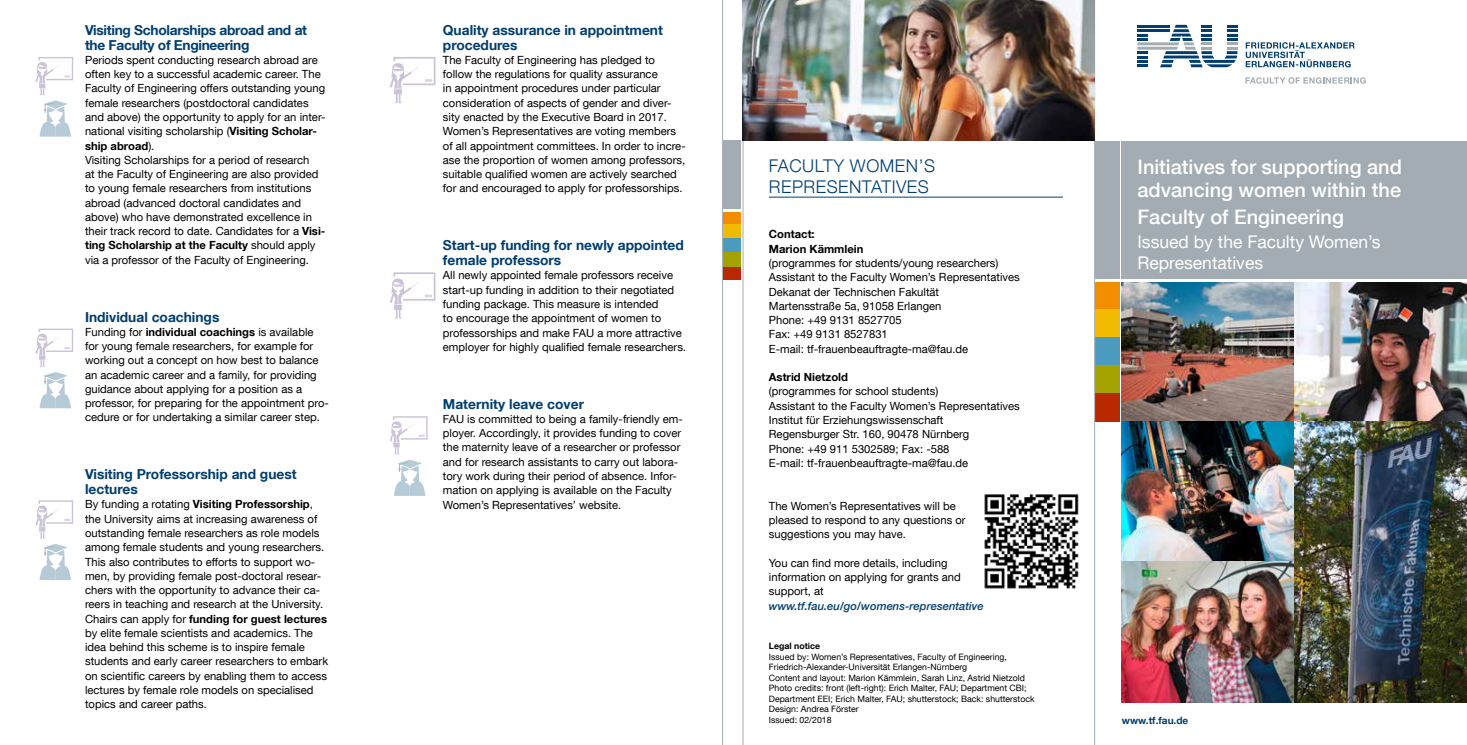
<style>
.page{position:relative;width:1467px;height:745px;background:#fff}
.page>*{position:absolute;margin:0;border:0;box-sizing:border-box;transform-origin:0 0}
.t1{font:500 20px/22.5px "Helvetica Neue LT Com";color:#fff}
.t2{font:17.5px/21px "Helvetica Neue LT Com";color:#fff}
.t3{font:300 17.5px/21px "Helvetica Neue LT Com";letter-spacing:.03em;color:#003e6f}
.t4{font:700 13.75px/15px "Helvetica Neue LT Com";color:#003e6f}
.t5{font:700 13.75px/15px "Helvetica Neue LT Com";letter-spacing:-.02em;color:#003e6f}
.t6{font:11.25px/14.2px "Helvetica Neue LT Com";color:#000}
.t7{font:italic 500 11.25px "Helvetica Neue LT Com";color:#003e6f}
.t8{font:700 11.25px/14.2px "Helvetica Neue LT Com";color:#000}
.t9{font:700 10px "Helvetica Neue LT Com";letter-spacing:.005em;color:#003e6f}
.t10{font:8.75px/10.5px "Helvetica Neue LT Com";color:#000}
.t11{font:700 8.75px "Helvetica Neue LT Com";color:#000}
.s1{font-weight:700}
</style>
<div class="page">
<img style="left:1122px;top:282px;width:345px;height:420px">
<div style="left:1122px;top:140px;width:345px;height:141px;background:#a3acb2"></div>
<div style="left:1095px;top:140px;width:25px;height:141px;background:#a3acb2"></div>
<div style="left:1095px;top:281px;width:25px;height:28px;background:#f28d00"></div>
<div style="left:1095px;top:309px;width:25px;height:28px;background:#f1ba00"></div>
<div style="left:1095px;top:337px;width:25px;height:28px;background:#4b9bc0"></div>
<div style="left:1095px;top:365px;width:25px;height:28px;background:#a3a200"></div>
<div style="left:1095px;top:393px;width:25px;height:28px;background:#b92901"></div>
<hr style="left:1095px;top:280px;width:372px;height:2px;background:#fff">
<div style="left:723px;top:140px;width:18px;height:70px;background:#a3acb2"></div>
<svg style="left:743px;top:140px;width:352px;height:604px"></svg>
<img style="left:743px;top:0;width:352px;height:140px">
<div style="left:723px;top:210px;width:18px;height:15px;background:#f28d00"></div>
<div style="left:723px;top:225px;width:18px;height:14px;background:#f1ba00"></div>
<div style="left:723px;top:239px;width:18px;height:14px;background:#4b9bc0"></div>
<div style="left:723px;top:253px;width:18px;height:14px;background:#a3a200"></div>
<div style="left:723px;top:267px;width:18px;height:13px;background:#b92901"></div>
<hr style="left:723px;top:209px;width:18px;height:3px;background:#fff">
<hr style="left:769px;top:197px;width:294px;height:1px;background:#003e6f">
<img style="left:981px;top:488px;width:102px;height:104px">
<svg style="left:35px;top:57px;width:38px;height:79px"></svg>
<svg style="left:35px;top:328px;width:38px;height:80px"></svg>
<svg style="left:35px;top:500px;width:38px;height:79px"></svg>
<svg style="left:390px;top:416px;width:38px;height:79px"></svg>
<svg style="left:390px;top:57px;width:45px;height:46px"></svg>
<svg style="left:390px;top:272px;width:45px;height:32px"></svg>
<div style="left:394px;top:304px;width:8px;height:6px;background:#ccc2d8"></div>
<svg style="left:395px;top:310px;width:6px;height:8px"></svg>
<svg style="left:1246px;top:42px;width:108px;height:25px"></svg>
<svg style="left:1137px;top:25px;width:100px;height:42px"></svg>
<svg style="left:1245px;top:77px;width:121px;height:7px"></svg>
<p class="t5" style="left:85px;top:22px;width:224px">Visiting Scholarships abroad and at the Faculty of Engineering</p>
<p class="t6" style="left:85px;top:52px;width:242px">Periods spent conducting research abroad are often key to a successful academic career. The Faculty of Engineering offers outstanding young female researchers (postdoctoral candidates and above) the opportunity to apply for an inter&shy;national visiting scholarship (<span class="s1">Visiting Scholar&shy;ship abroad</span>).<br>Visiting Scholarships for a period of research<br>at the Faculty of Engineering are also provided to young female researchers from institutions abroad (advanced doctoral candidates and above) who have demonstrated excellence in their track record to date. Candidates for a <span class="s1">Visi&shy;ting Scholarship at the Faculty</span> should apply via a professor of the Faculty of Engineering.</p>
<p class="t4" style="left:85px;top:308px;width:136px">Individual coachings</p>
<p class="t6" style="left:85px;top:324px;width:245px">Funding for <span class="s1">individual coachings</span> is available for young female researchers, for example for working out a concept on how best to balance an academic career and a family, for providing guidance about applying for a position as a professor, for preparing for the appointment pro&shy;cedure or for undertaking a similar career step.</p>
<p class="t4" style="left:85px;top:466px;width:213px">Visiting Professorship and guest lectures</p>
<p class="t6" style="left:85px;top:496px;width:245px">By funding a rotating <span class="s1">Visiting Professorship</span>, the University aims at increasing awareness of outstanding female researchers as role models among female students and young researchers.<br>This also contributes to efforts to support wo&shy;men, by providing female post-doctoral resear&shy;chers with the opportunity to advance their ca&shy;reers in teaching and research at the University.<br>Chairs can apply for <span class="s1">funding for guest lectures </span>by elite female scientists and academics. The idea behind this scheme is to inspire female students and early career researchers to embark on scientific careers by enabling them to access lectures by female role models on specialised topics and career paths.</p>
<p class="t4" style="left:443px;top:22px;width:221px">Quality assurance in appointment procedures</p>
<p class="t6" style="left:443px;top:52px;width:244px">The Faculty of Engineering has pledged to follow the regulations for quality assurance<br>in appointment procedures under particular consideration of aspects of gender and diver&shy;sity enacted by the Executive Board in 2017.<br>Women’s Representatives are voting members of all appointment committees. In order to incre&shy;ase the proportion of women among professors, suitable qualified women are actively searched for and encouraged to apply for professorships.</p>
<p class="t4" style="left:443px;top:237px;width:242px">Start-up funding for newly appointed female professors</p>
<p class="t6" style="left:443px;top:268px;width:245px">All newly appointed female professors receive start-up funding in addition to their negotiated funding package. This measure is intended<br>to encourage the appointment of women to professorships and make FAU a more attractive employer for highly qualified female researchers.</p>
<p class="t4" style="left:443px;top:395px;width:143px">Maternity leave cover</p>
<p class="t6" style="left:443px;top:411px;width:241px">FAU is committed to being a family-friendly em&shy;ployer. Accordingly, it provides funding to cover the maternity leave of a researcher or professor and for research assistants to carry out labora&shy;tory work during their period of absence. Infor&shy;mation on applying is available on the Faculty Women’s Representatives’ website.</p>
<h2 class="t3" style="left:769px;top:155px;width:168px">FACULTY WOMEN’S<br>REPRESENTATIVES</h2>
<p class="t8" style="left:769px;top:227px;width:96px">Contact:<br>Marion Kämmlein</p>
<p class="t6" style="left:769px;top:255px;width:252px">(programmes for students/young researchers)<br>Assistant to the Faculty Women’s Representatives Dekanat der Technischen Fakultät<br>Martensstraße 5a, 91058 Erlangen<br>Phone: +49 9131 8527705<br>Fax: +49 9131 8527831<br>E-mail: tf-frauenbeauftragte-ma@fau.de</p>
<p class="t8" style="left:769px;top:369px;width:81px">Astrid Nietzold</p>
<p class="t6" style="left:769px;top:384px;width:252px">(programmes for school students)<br>Assistant to the Faculty Women’s Representatives Institut für Erziehungswissenschaft<br>Regensburger Str. 160, 90478 Nürnberg<br>Phone: +49 911 5302589; Fax: -588<br>E-mail: tf-frauenbeauftragte-ma@fau.de</p>
<p class="t6" style="left:769px;top:498px;width:198px">The Women’s Representatives will be pleased to respond to any questions or suggestions you may have.</p>
<p class="t6" style="left:769px;top:555px;width:193px">You can find more details, including information on applying for grants and support, at</p>
<p class="t7" style="left:769px;top:599px;width:216px">www.tf.fau.eu/go/womens-representative</p>
<p class="t11" style="left:769px;top:640px;width:53px">Legal notice</p>
<p class="t10" style="left:769px;top:650px;width:267px">Issued by: Women’s Representatives, Faculty of Engineering, Friedrich-Alexander-Universität Erlangen-Nürnberg<br>Content and layout: Marion Kämmlein, Sarah Linz, Astrid Nietzold Photo credits: front (left-right): Erich Malter, FAU; Department CBI; Department EEI; Erich Malter, FAU; shutterstock; Back: shutterstock Design: Andrea Förster<br>Issued: 02/2018</p>
<h1 class="t1" style="left:1137px;top:155px;width:266px">Initiatives for supporting and advancing women within the</h1>
<h1 class="t1" style="left:1137px;top:205px;width:208px">Faculty of Engineering</h1>
<h2 class="t2" style="left:1137px;top:231px;width:245px">Issued by the Faculty Women’s<br>Representatives</h2>
<p class="t9" style="left:1122px;top:713px;width:68px">www.tf.fau.de</p>
</div>
